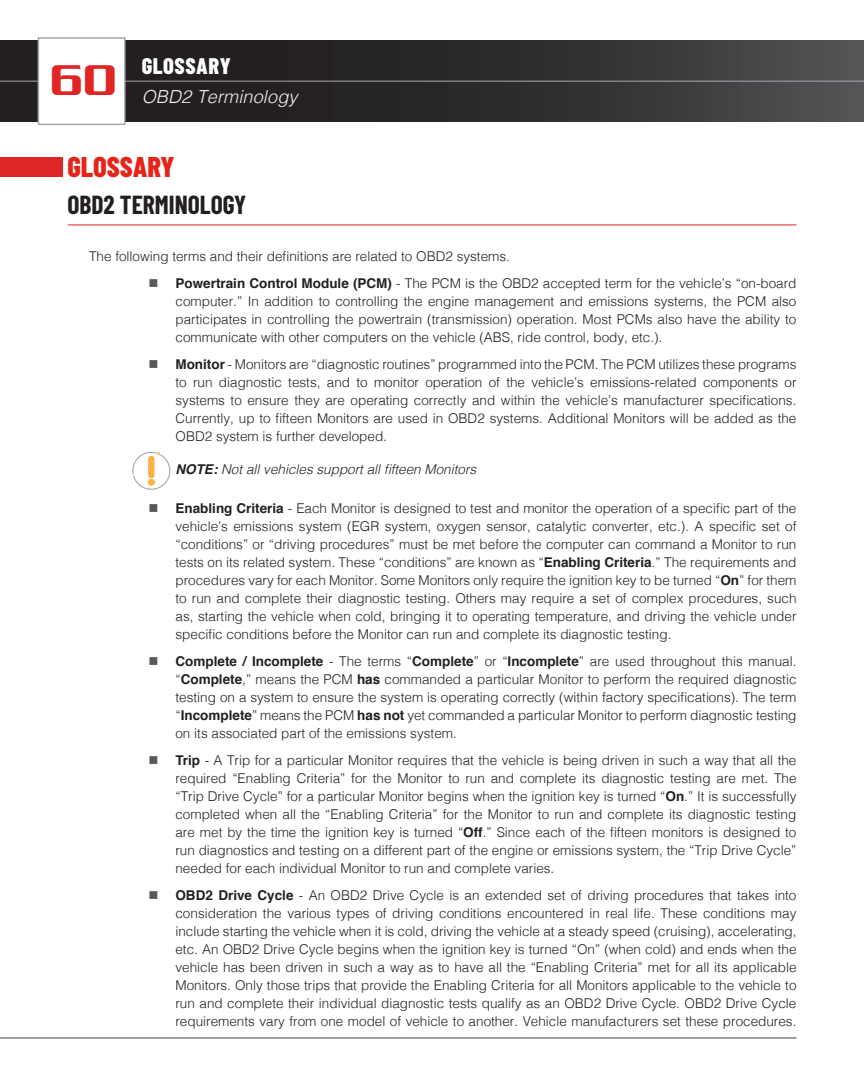
<style>
.page{position:relative;width:864px;height:1080px;background:#fff}
.page>*{position:absolute;margin:0;border:0;box-sizing:border-box;transform-origin:0 0}
.t1{font:500 46.5px "Serpentine";color:#e02525}
.Heading_1{font:800 28.5px "Barlow Condensed";color:#e72419}
.Heading_2{font:700 25.5px "Barlow Condensed";color:#231f20}
.t2{font:800 22.5px "Barlow Condensed";letter-spacing:.025em;color:#fff}
.t3{font:italic 300 18px "Helvetica";letter-spacing:.01em;color:#f2f3f4}
.BODY_TEXT_-_Manual{font:300 13.5px/18px "Helvetica";color:#231f20;text-align:justify}
.TEXT_NOTE_-_Manual{font:italic 300 13.5px "Helvetica";color:#231f20}
.s1{color:#595959}
.s2{font-weight:700}
</style>
<div class="page">
<svg style="left:0;top:41px;width:864px;height:81px;background:#312f30"></svg>
<hr style="left:0;top:81px;width:864px;height:1px;background:#a8a9ad">
<div style="left:38px;top:38px;width:87px;height:86px;background:#fff"></div>
<div style="left:38px;top:37px;width:88px;height:88px;border:2px solid #a8a9ad"></div>
<hr style="left:0;top:1037px;width:796px;height:2px;background:#57585a">
<hr style="left:68px;top:225px;width:729px;height:1px;background:#e02525">
<div style="left:0;top:158px;width:63px;height:19px;background:#e02525"></div>
<svg style="left:132px;top:452px;width:38px;height:38px"></svg>
<div style="left:148px;top:479px;width:7px;height:6px;border:1px solid #fbb03f;border-radius:50%"></div>
<h1 class="t1" style="left:50px;top:54px;width:68px">60</h1>
<h3 class="t2" style="left:142px;top:51px;width:91px">GLOSSARY</h3>
<h3 class="t3" style="left:142px;top:81px;width:157px">OBD2 Terminology</h3>
<p class="Heading_1" style="left:68px;top:149px;width:108px">GLOSSARY</p>
<p class="Heading_2" style="left:68px;top:189px;width:180px">OBD2 TERMINOLOGY</p>
<p class="BODY_TEXT_-_Manual" style="left:89px;top:246px;width:422px">The following terms and their definitions are related to OBD2 systems.</p>
<p class="BODY_TEXT_-_Manual" style="left:176px;top:273px;width:623px;text-indent:-27px"><span class="s1">■</span> <span class="s2">Powertrain Control Module (PCM)</span> - The PCM is the OBD2 accepted term for the vehicle’s “on-board computer.” In addition to controlling the engine management and emissions systems, the PCM also participates in controlling the powertrain (transmission) operation. Most PCMs also have the ability to communicate with other computers on the vehicle (ABS, ride control, body, etc.).</p>
<p class="BODY_TEXT_-_Manual" style="left:176px;top:354px;width:623px;text-indent:-27px"><span class="s1">■</span> <span class="s2">Monitor</span> - Monitors are “diagnostic routines” programmed into the PCM. The PCM utilizes these programs to run diagnostic tests, and to monitor operation of the vehicle’s emissions-related components or systems to ensure they are operating correctly and within the vehicle’s manufacturer specifications.<br>Currently, up to fifteen Monitors are used in OBD2 systems. Additional Monitors will be added as the OBD2 system is further developed.</p>
<p class="TEXT_NOTE_-_Manual" style="left:176px;top:458px;width:302px"><span class="s2">NOTE:</span> Not all vehicles support all fifteen Monitors</p>
<p class="BODY_TEXT_-_Manual" style="left:176px;top:498px;width:623px;text-indent:-27px"><span class="s1">■</span> <span class="s2">Enabling Criteria</span> - Each Monitor is designed to test and monitor the operation of a specific part of the vehicle’s emissions system (EGR system, oxygen sensor, catalytic converter, etc.). A specific set of “conditions” or “driving procedures” must be met before the computer can command a Monitor to run tests on its related system. These “conditions” are known as “<span class="s2">Enabling Criteria</span>.” The requirements and procedures vary for each Monitor. Some Monitors only require the ignition key to be turned “<span class="s2">On</span>” for them to run and complete their diagnostic testing. Others may require a set of complex procedures, such as, starting the vehicle when cold, bringing it to operating temperature, and driving the vehicle under specific conditions before the Monitor can run and complete its diagnostic testing.</p>
<p class="BODY_TEXT_-_Manual" style="left:175px;top:651px;width:623px;text-indent:-27px"><span class="s1">■</span> <span class="s2">Complete / Incomplete</span> - The terms “<span class="s2">Complete</span>” or “<span class="s2">Incomplete</span>” are used throughout this manual. “<span class="s2">Complete</span>,” means the PCM <span class="s2">has</span> commanded a particular Monitor to perform the required diagnostic testing on a system to ensure the system is operating correctly (within factory specifications). The term “<span class="s2">Incomplete</span>” means the PCM <span class="s2">has not</span> yet commanded a particular Monitor to perform diagnostic testing on its associated part of the emissions system.</p>
<p class="BODY_TEXT_-_Manual" style="left:175px;top:750px;width:623px;text-indent:-27px"><span class="s1">■</span> <span class="s2">Trip</span> - A Trip for a particular Monitor requires that the vehicle is being driven in such a way that all the required “Enabling Criteria” for the Monitor to run and complete its diagnostic testing are met. The “Trip Drive Cycle” for a particular Monitor begins when the ignition key is turned “<span class="s2">On</span>.” It is successfully completed when all the “Enabling Criteria” for the Monitor to run and complete its diagnostic testing are met by the time the ignition key is turned “<span class="s2">Off</span>.” Since each of the fifteen monitors is designed to run diagnostics and testing on a different part of the engine or emissions system, the “Trip Drive Cycle” needed for each individual Monitor to run and complete varies.</p>
<p class="BODY_TEXT_-_Manual" style="left:175px;top:885px;width:623px;text-indent:-27px"><span class="s1">■</span> <span class="s2">OBD2 Drive Cycle</span> - An OBD2 Drive Cycle is an extended set of driving procedures that takes into consideration the various types of driving conditions encountered in real life. These conditions may include starting the vehicle when it is cold, driving the vehicle at a steady speed (cruising), accelerating, etc. An OBD2 Drive Cycle begins when the ignition key is turned “On” (when cold) and ends when the vehicle has been driven in such a way as to have all the “Enabling Criteria” met for all its applicable Monitors. Only those trips that provide the Enabling Criteria for all Monitors applicable to the vehicle to run and complete their individual diagnostic tests qualify as an OBD2 Drive Cycle. OBD2 Drive Cycle requirements vary from one model of vehicle to another. Vehicle manufacturers set these procedures.</p>
</div>
